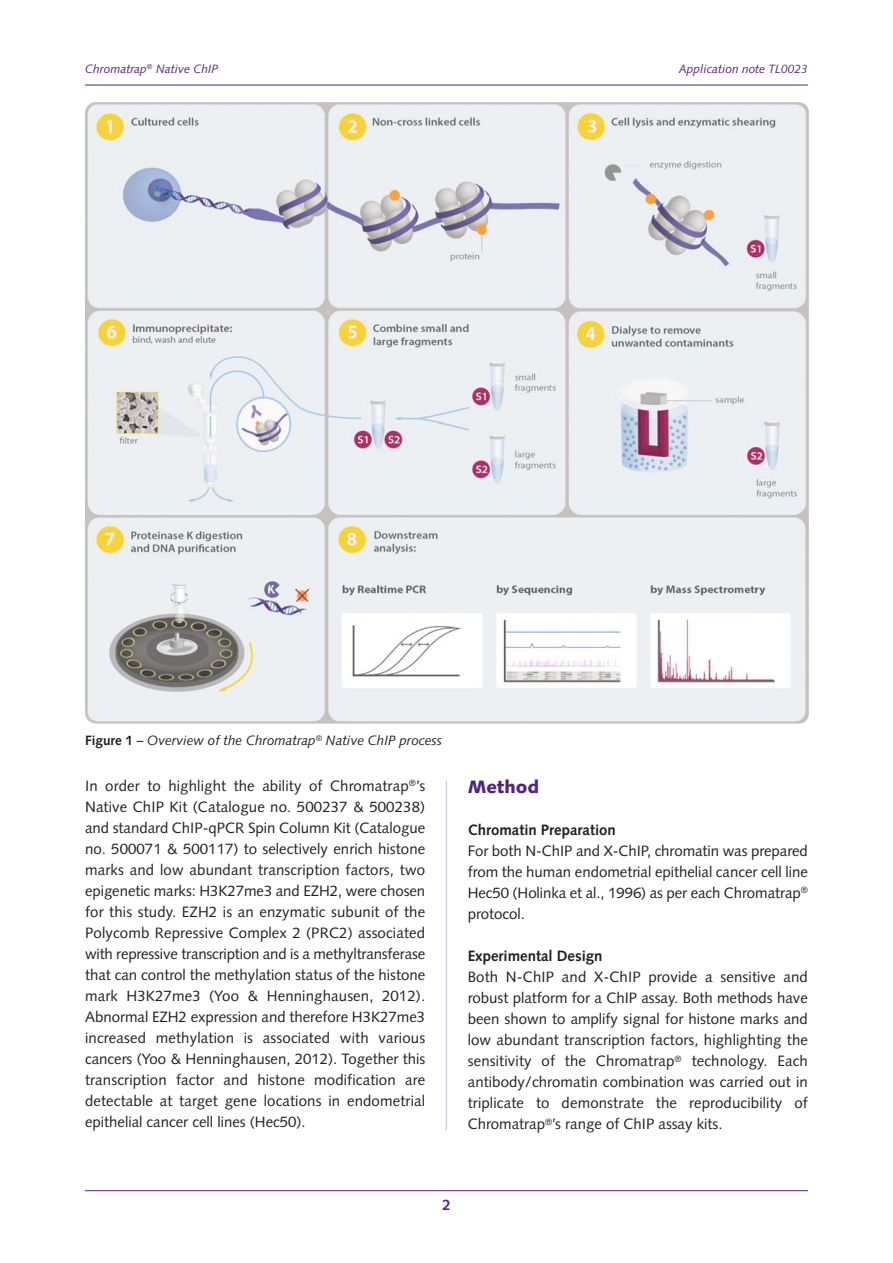
<style>
.page{position:relative;width:893px;height:1263px;background:#fff}
.page>*{position:absolute;margin:0;border:0;box-sizing:border-box;transform-origin:0 0}
.t1{font:900 18px "Syntax";color:#53237f}
.t2{font:15px/21px "Syntax";color:#231f20;text-align:justify}
.t3{font:700 15px "Syntax";color:#231f20}
.t4{font:700 15px "Syntax";color:#53237f}
.t5{font:italic 13.5px "Syntax";color:#231f20}
.t6{font:italic 12px "Syntax";color:#53237f}
.s1{font-weight:700;font-style:normal}
</style>
<div class="page">
<hr style="left:85px;top:85px;width:723px;height:1px;background:#53237f">
<hr style="left:85px;top:1190px;width:723px;height:1px;background:#53237f">
<img style="left:85px;top:102px;width:724px;height:622px">
<hr style="left:446px;top:781px;width:1px;height:349px;background:#d2cee0">
<p class="t6" style="left:85px;top:64px;width:134px">Chromatrap<sup>®</sup> Native ChIP</p>
<p class="t6" style="left:679px;top:64px;width:131px">Application note TL0023</p>
<p class="t5" style="left:85px;top:735px;width:359px"><span class="s1">Figure 1</span> – Overview of the Chromatrap<sup>®</sup> Native ChIP process</p>
<p class="t2" style="left:85px;top:777px;width:342px">In order to highlight the ability of Chromatrap<sup>®</sup>’s Native ChIP Kit (Catalogue no. 500237 &amp; 500238) and standard ChIP-qPCR Spin Column Kit (Catalogue no. 500071 &amp; 500117) to selectively enrich histone marks and low abundant transcription factors, two epigenetic marks: H3K27me3 and EZH2, were chosen for this study. EZH2 is an enzymatic subunit of the Polycomb Repressive Complex 2 (PRC2) associated with repressive transcription and is a methyltransferase that can control the methylation status of the histone mark H3K27me3 (Yoo &amp; Henninghausen, 2012).<br>Abnormal EZH2 expression and therefore H3K27me3 increased methylation is associated with various cancers (Yoo &amp; Henninghausen, 2012). Together this transcription factor and histone modification are detectable at target gene locations in endometrial epithelial cancer cell lines (Hec50).</p>
<p class="t1" style="left:468px;top:780px;width:73px">Method</p>
<p class="t3" style="left:468px;top:824px;width:150px">Chromatin Preparation</p>
<p class="t2" style="left:468px;top:842px;width:342px">For both N-ChIP and X-ChIP, chromatin was prepared from the human endometrial epithelial cancer cell line Hec50 (Holinka et al., 1996) as per each Chromatrap<sup>® </sup>protocol.</p>
<p class="t3" style="left:468px;top:950px;width:136px">Experimental Design</p>
<p class="t2" style="left:468px;top:968px;width:342px">Both N-ChIP and X-ChIP provide a sensitive and robust platform for a ChIP assay. Both methods have been shown to amplify signal for histone marks and low abundant transcription factors, highlighting the sensitivity of the Chromatrap<sup>®</sup> technology. Each antibody/chromatin combination was carried out in triplicate to demonstrate the reproducibility of Chromatrap<sup>®</sup>’s range of ChIP assay kits.</p>
<p class="t4" style="left:442px;top:1199px;width:10px">2</p>
</div>
